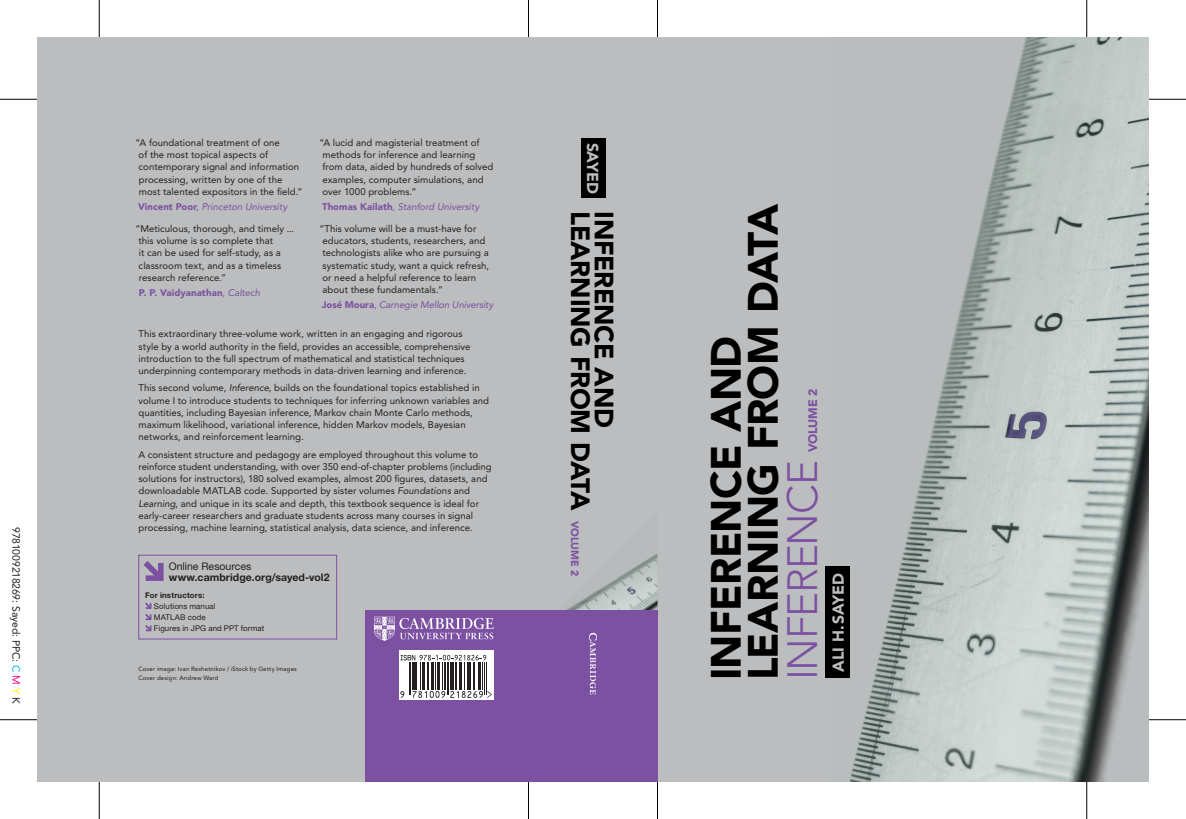
<style>
.page{position:relative;width:1186px;height:819px;background:#fff}
.page>*{position:absolute;margin:0;border:0;box-sizing:border-box;transform-origin:0 0}
.t1{font:900 42px/36.8px "Avenir LT Std";letter-spacing:-.015em;color:#000001}
.t2{font:300 42px "Avenir LT Std";letter-spacing:-.025em;color:#7c51a1}
.t3{font:900 26.25px "Avenir LT Std";letter-spacing:-.01em;color:#000001}
.t4{font:900 15.75px "Avenir LT Std";letter-spacing:-.015em;color:#bbbdbe}
.t5{font:900 12.25px "Avenir LT Std";letter-spacing:-.005em;color:#7c51a1}
.t6{font:10.5px "Avenir LT Std";letter-spacing:-.015em;color:#231f20}
.t7{font:700 10.5px "Helvetica Neue LT Std";letter-spacing:.005em;color:#231f20}
.t8{font:10.5px "Helvetica Neue LT Std";letter-spacing:-.005em;color:#231f20}
.t9{font:900 10.5px "Avenir LT Std";letter-spacing:-.005em;color:#7c51a1}
.t10{font:9.62px/12.2px "Avenir LT Std";letter-spacing:.005em;color:#231f20}
.t11{font:italic 9.62px "Avenir LT Std";letter-spacing:-.005em;color:#7c51a1}
.t12{font:900 9.62px "Avenir LT Std";letter-spacing:.01em;color:#7c51a1}
.t13{font:7.88px/11.2px "Helvetica Neue LT Std";letter-spacing:.01em;color:#231f20}
.t14{font:700 7.88px "Helvetica Neue LT Std";letter-spacing:.02em;color:#231f20}
.t15{font:6.12px/9.8px "Avenir LT Std";letter-spacing:.02em;color:#231f20}
.s1{color:#00aeef}
.s2{color:#ed028c}
.s3{color:#fff101}
.s4{font-weight:900;font-style:normal}
.s5{font-style:normal}
.s6{font-weight:400}
.s7{font-weight:400;font-style:italic}
.s8{font-style:italic}
</style>
<div class="page">
<hr style="left:528px;top:0;width:1px;height:819px;background:#000">
<hr style="left:99px;top:0;width:1px;height:819px;background:#000">
<hr style="left:657px;top:0;width:1px;height:819px;background:#000">
<hr style="left:1086px;top:0;width:1px;height:819px;background:#000">
<hr style="left:0;top:99px;width:1186px;height:1px;background:#000">
<hr style="left:0;top:719px;width:1186px;height:1px;background:#000">
<div style="left:37px;top:37px;width:1111px;height:744px;background:#bbbdbe"></div>
<div style="left:138px;top:555px;width:199px;height:84px;border:1px solid #7c51a1"></div>
<svg style="left:144px;top:561px;width:20px;height:20px"></svg>
<svg style="left:145px;top:602px;width:6px;height:29px"></svg>
<img style="left:566px;top:553px;width:91px;height:57px">
<div style="left:365px;top:610px;width:292px;height:171px;background:#7c51a1"></div>
<div style="left:399px;top:650px;width:95px;height:49px;background:#fff"></div>
<svg style="left:400px;top:654px;width:92px;height:44px"></svg>
<svg style="left:589px;top:632px;width:8px;height:62px"></svg>
<svg style="left:374px;top:616px;width:120px;height:25px"></svg>
<div style="left:580px;top:138px;width:25px;height:60px;background:#000001"></div>
<img style="left:849px;top:37px;width:299px;height:744px">
<div style="left:825px;top:566px;width:25px;height:112px;background:#000001"></div>
<p class="t6" style="left:22px;top:527px;width:178px;rotate:90deg">9781009218269: Sayed: PPC: <span class="s1">C</span> <span class="s2">M</span> <span class="s3">Y</span> K</p>
<p class="t10" style="left:139px;top:136px;width:165px;text-indent:-3px">“A foundational treatment of one<br>of the most topical aspects of contemporary signal and information processing, written by one of the most talented expositors in the field.”</p>
<p class="t11" style="left:138px;top:201px;width:151px"><span class="s4">Vincent Poor</span><span class="s5">,</span> Princeton University</p>
<p class="t10" style="left:138px;top:222px;width:157px;text-indent:-3px">“Meticulous, thorough, and timely ... this volume is so complete that<br>it can be used for self-study, as a classroom text, and as a timeless research reference.”</p>
<p class="t12" style="left:139px;top:286px;width:123px">P. P. Vaidyanathan<span class="s6">,</span> <span class="s7">Caltech</span></p>
<p class="t10" style="left:322px;top:136px;width:172px;text-indent:-3px">“A lucid and magisterial treatment of methods for inference and learning from data, aided by hundreds of solved examples, computer simulations, and over 1000 problems.”</p>
<p class="t11" style="left:322px;top:201px;width:159px"><span class="s4">Thomas Kailath</span><span class="s5">,</span> Stanford University</p>
<p class="t10" style="left:322px;top:222px;width:168px;text-indent:-3px">“This volume will be a must-have for educators, students, researchers, and technologists alike who are pursuing a systematic study, want a quick refresh, or need a helpful reference to learn about these fundamentals.”</p>
<p class="t11" style="left:322px;top:299px;width:173px"><span class="s4">José Moura</span><span class="s5">,</span> Carnegie Mellon University</p>
<p class="t10" style="left:138px;top:328px;width:333px">This extraordinary three-volume work, written in an engaging and rigorous style by a world authority in the field, provides an accessible, comprehensive introduction to the full spectrum of mathematical and statistical techniques underpinning contemporary methods in data-driven learning and inference.</p>
<p class="t10" style="left:138px;top:382px;width:352px">This second volume, <span class="s8">Inference</span>, builds on the foundational topics established in volume I to introduce students to techniques for inferring unknown variables and quantities, including Bayesian inference, Markov chain Monte Carlo methods, maximum likelihood, variational inference, hidden Markov models, Bayesian networks, and reinforcement learning.</p>
<p class="t10" style="left:138px;top:448px;width:355px">A consistent structure and pedagogy are employed throughout this volume to reinforce student understanding, with over 350 end-of-chapter problems (including solutions for instructors), 180 solved examples, almost 200 figures, datasets, and downloadable MATLAB code. Supported by sister volumes <span class="s8">Foundations</span> and <span class="s8">Learning</span>, and unique in its scale and depth, this textbook sequence is ideal for early-career researchers and graduate students across many courses in signal processing, machine learning, statistical analysis, data science, and inference.</p>
<p class="t8" style="left:169px;top:560px;width:84px">Online Resources</p>
<p class="t7" style="left:169px;top:570px;width:162px">www.cambridge.org/sayed-vol2</p>
<p class="t14" style="left:145px;top:589px;width:61px">For instructors:</p>
<p class="t13" style="left:154px;top:600px;width:112px">Solutions manual<br>MATLAB code<br>Figures in JPG and PPT format</p>
<p class="t15" style="left:138px;top:663px;width:160px">Cover image: Ivan Reshetnikov / iStock by Getty Images<br>Cover design: Andrew Ward</p>
<h3 class="t4" style="left:602px;top:143px;width:53px;rotate:90deg">SAYED</h3>
<h2 class="t3" style="left:596px;top:211px;width:301px;rotate:90deg">LEARNING FROM DATA</h2>
<h2 class="t3" style="left:620px;top:211px;width:218px;rotate:90deg">INFERENCE AND</h2>
<p class="t9" style="left:581px;top:521px;width:56px;rotate:90deg">VOLUME 2</p>
<h1 class="t1" style="left:708px;top:680px;width:478px;rotate:-90deg">INFERENCE AND<br>LEARNING FROM DATA</h1>
<p class="t5" style="left:805px;top:452px;width:65px;rotate:-90deg">VOLUME 2</p>
<h1 class="t2" style="left:778px;top:680px;width:222px;rotate:-90deg">INFERENCE</h1>
<h3 class="t4" style="left:829px;top:671px;width:100px;rotate:-90deg">ALI H.SAYED</h3>
</div>
